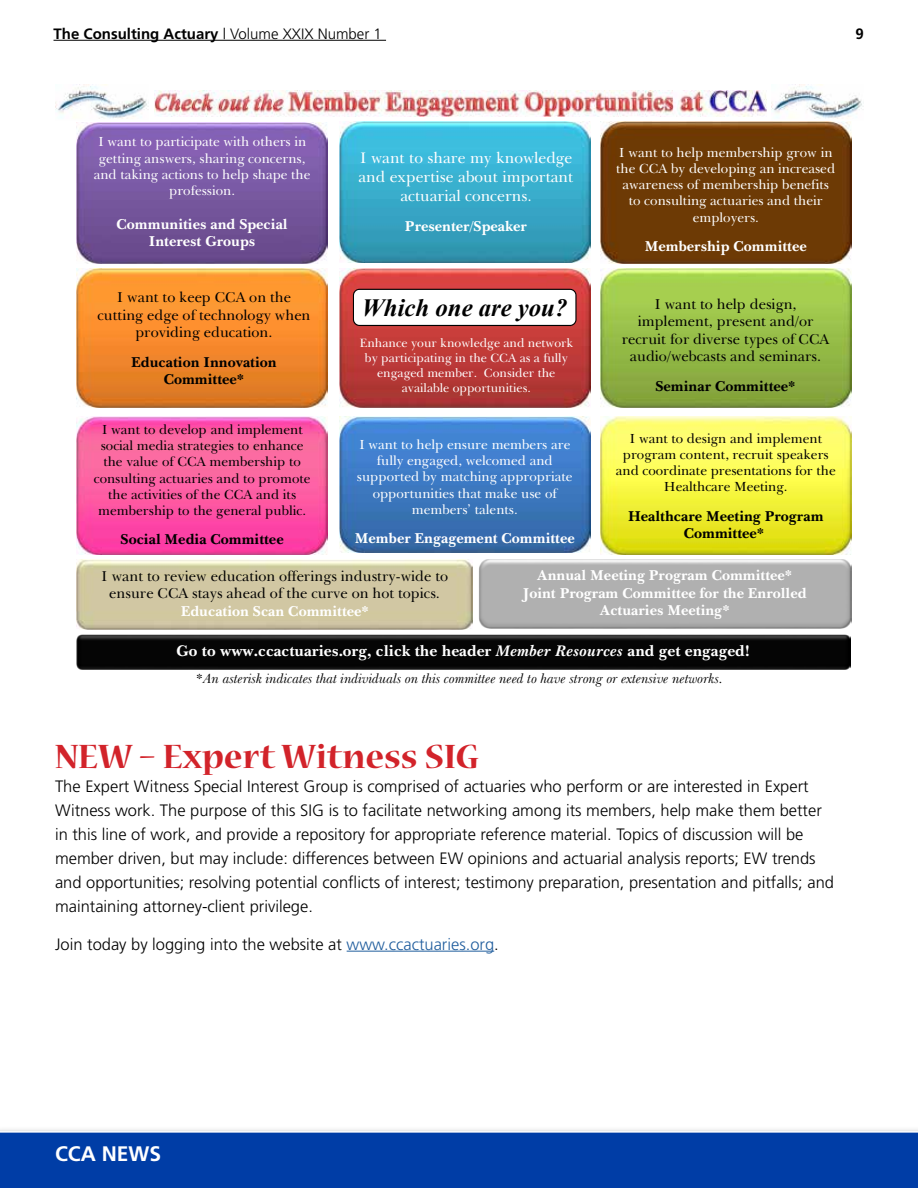
<style>
.page{position:relative;width:918px;height:1188px;background:#fff}
.page>*{position:absolute;margin:0;border:0;box-sizing:border-box;transform-origin:0 0}
.t1{font:700 37.5px "Nueva Std";color:#d2232a}
.t2{font:italic 700 24.75px "Times New Roman";color:#000}
.t3{font:700 21px "Frutiger";color:#fff}
.t4{font:300 16.5px/24px "Frutiger";color:#000}
.t5{font:15.75px/18.9px "Baskerton Regular Swfte";color:#fff;text-align:center}
.t6{font:15.75px "Baskerton Bold Swfte";color:#fff}
.t7{font:700 15px "Frutiger";color:#000}
.t8{font:14.7px/17.5px "Baskerton Regular Swfte";color:#000;text-align:center}
.t9{font:14.7px/17.5px "Baskerton Bold Swfte";color:#fff;text-align:center}
.t10{font:14.7px/17.5px "Baskerton Bold Swfte";color:#000;text-align:center}
.t11{font:13.5px/16.2px "Baskerton Regular Swfte";color:#fff;text-align:center}
.t12{font:13.5px/16.2px "Baskerton Regular Swfte";color:#000;text-align:center}
.t13{font:13.5px "Baskerton Italic Swfte";color:#000}
.t14{font:12.3px/14.9px "Baskerton Regular Swfte";color:#fff;text-align:center}
.s1{font-weight:300}
.s2{font-family:"Baskerton Bold Italic Swfte"}
.s3{color:#215e9e}
</style>
<div class="page">
<div style="left:0;top:1126px;width:918px;height:62px;background:#000;opacity:.45"></div>
<div style="left:0;top:1132px;width:918px;height:56px;background:#003da6"></div>
<hr style="left:54px;top:40px;width:332px;height:1px;background:#000">
<hr style="left:347px;top:951px;width:147px;height:1px;background:#215e9e">
<img style="left:77px;top:123px;width:251px;height:140px">
<img style="left:339px;top:122px;width:251px;height:141px">
<img style="left:600px;top:122px;width:251px;height:141px">
<img style="left:77px;top:268px;width:251px;height:139px">
<img style="left:339px;top:268px;width:251px;height:139px">
<img style="left:600px;top:268px;width:251px;height:139px">
<img style="left:77px;top:417px;width:251px;height:137px">
<img style="left:339px;top:417px;width:251px;height:136px">
<img style="left:600px;top:417px;width:251px;height:137px">
<img style="left:154px;top:91px;width:612px;height:25px">
<img style="left:55px;top:85px;width:92px;height:34px">
<svg style="left:353px;top:289px;width:224px;height:37px"></svg>
<img style="left:771px;top:85px;width:93px;height:34px">
<img style="left:77px;top:634px;width:773px;height:35px">
<img style="left:479px;top:559px;width:372px;height:69px">
<img style="left:77px;top:560px;width:396px;height:69px">
<p class="t7" style="left:54px;top:25px;width:330px">The Consulting Actuary <span class="s1">| Volume XXIX Number 1</span></p>
<p class="t7" style="left:856px;top:25px;width:10px">9</p>
<p class="t11" style="left:94px;top:135px;width:218px">I want to participate with others in getting answers, sharing concerns, and taking actions to help shape the profession.</p>
<p class="t9" style="left:117px;top:216px;width:173px">Communities and Special<br>Interest Groups</p>
<p class="t8" style="left:97px;top:290px;width:215px">I want to keep CCA on the cutting edge of technology when providing education.</p>
<p class="t10" style="left:131px;top:355px;width:147px">Education Innovation<br>Committee*</p>
<p class="t12" style="left:94px;top:423px;width:218px">I want to develop and implement social media strategies to enhance the value of CCA membership to consulting actuaries and to promote the activities of the CCA and its membership to the general public.</p>
<p class="t10" style="left:121px;top:532px;width:165px">Social Media Committee</p>
<p class="t5" style="left:359px;top:149px;width:216px">I want to share my knowledge and expertise about important actuarial concerns.</p>
<p class="t9" style="left:405px;top:218px;width:124px">Presenter/Speaker</p>
<h2 class="t2" style="left:362px;top:291px;width:207px">Which one are you?</h2>
<p class="t14" style="left:359px;top:337px;width:216px">Enhance your knowledge and network by participating in the CCA as a fully engaged member. Consider the available opportunities.</p>
<p class="t11" style="left:357px;top:438px;width:217px">I want to help ensure members are fully engaged, welcomed and supported by matching appropriate opportunities that make use of members’ talents.</p>
<p class="t9" style="left:355px;top:531px;width:221px">Member Engagement Committee</p>
<p class="t11" style="left:616px;top:145px;width:221px">I want to help membership grow in the CCA by developing an increased awareness of membership benefits to consulting actuaries and their employers.</p>
<p class="t9" style="left:645px;top:239px;width:163px">Membership Committee</p>
<p class="t8" style="left:622px;top:296px;width:209px">I want to help design, implement, present and/or recruit for diverse types of CCA audio/webcasts and seminars.</p>
<p class="t10" style="left:656px;top:379px;width:142px">Seminar Committee*</p>
<p class="t12" style="left:616px;top:431px;width:221px">I want to design and implement program content, recruit speakers and coordinate presentations for the<br>Healthcare Meeting.</p>
<p class="t10" style="left:628px;top:508px;width:197px">Healthcare Meeting Program<br>Committee*</p>
<p class="t8" style="left:101px;top:569px;width:349px">I want to review education offerings industry-wide to ensure CCA stays ahead of the curve on hot topics.</p>
<p class="t9" style="left:181px;top:604px;width:190px">Education Scan Committee*</p>
<p class="t9" style="left:523px;top:568px;width:285px">Annual Meeting Program Committee*<br>Joint Program Committee for the Enrolled<br>Actuaries Meeting*</p>
<p class="t6" style="left:177px;top:644px;width:575px">Go to www.ccactuaries.org, click the header <span class="s2">Member Resources</span> and get engaged!</p>
<p class="t13" style="left:196px;top:673px;width:528px">*An asterisk indicates that individuals on this committee need to have strong or extensive networks.</p>
<h1 class="t1" style="left:55px;top:739px;width:426px">NEW – Expert Witness SIG</h1>
<p class="t4" style="left:55px;top:774px;width:781px">The Expert Witness Special Interest Group is comprised of actuaries who perform or are interested in Expert Witness work. The purpose of this SIG is to facilitate networking among its members, help make them better in this line of work, and provide a repository for appropriate reference material. Topics of discussion will be member driven, but may include: differences between EW opinions and actuarial analysis reports; EW trends and opportunities; resolving potential conflicts of interest; testimony preparation, presentation and pitfalls; and maintaining attorney-client privilege.</p>
<p class="t4" style="left:55px;top:932px;width:445px">Join today by logging into the website at <span class="s3">www.ccactuaries.org</span>.</p>
<p class="t3" style="left:55px;top:1141px;width:108px">CCA NEWS</p>
</div>
